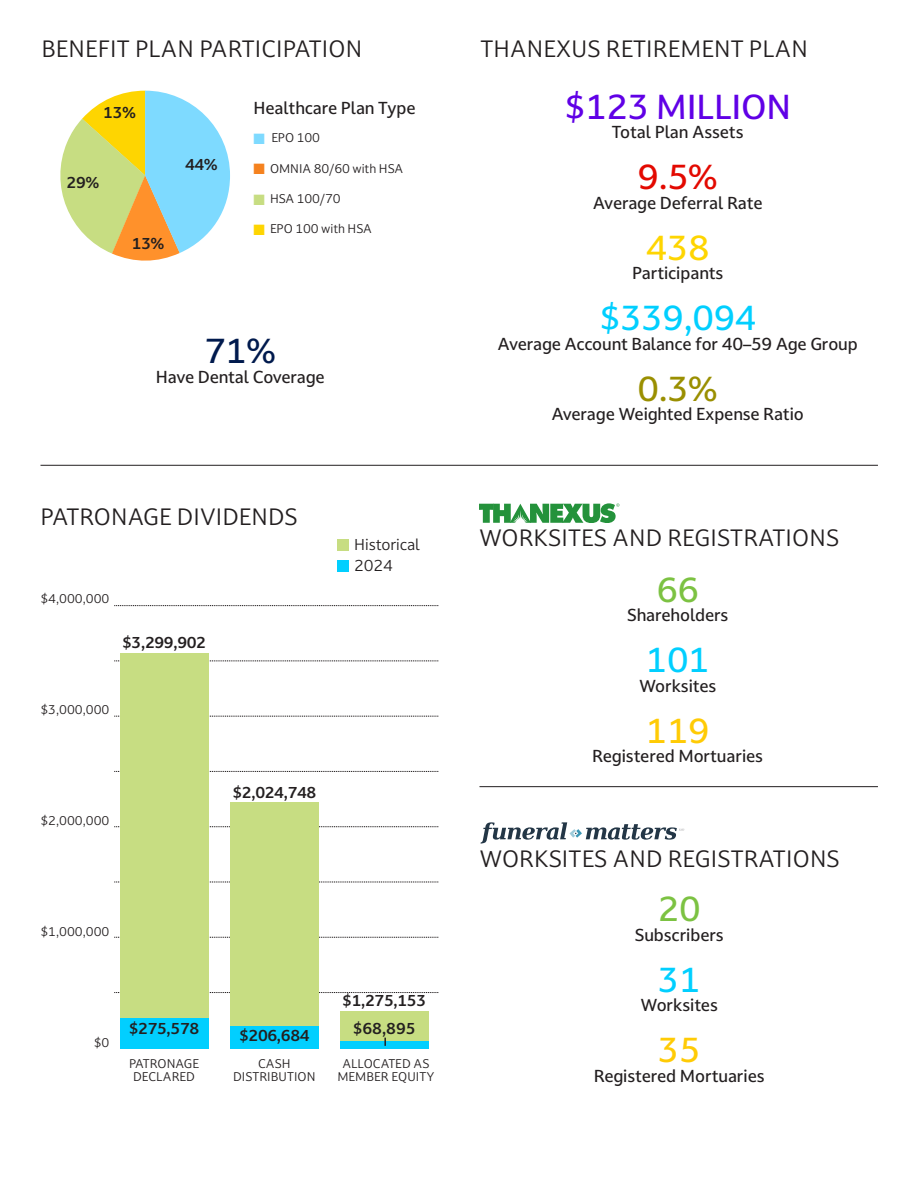
<style>
.page{position:relative;width:918px;height:1188px;background:#fff}
.page>*{position:absolute;margin:0;border:0;box-sizing:border-box;transform-origin:0 0}
.t1{font:500 33px "Darkmode Darkmode On";letter-spacing:-.01em;color:#01cfff}
.t2{font:500 33px "Darkmode Darkmode On";letter-spacing:-.01em;color:#6000e6}
.t3{font:500 33px "Darkmode Darkmode On";color:#ffcb05}
.t4{font:500 33px "Darkmode Darkmode On";color:#e30900}
.t5{font:500 33px "Darkmode Darkmode On";color:#9a8f01}
.t6{font:500 33px "Darkmode Darkmode On";color:#7cc242}
.t7{font:500 33px "Darkmode Darkmode On";color:#fed501}
.t8{font:500 33px "Darkmode Darkmode On";color:#001a4d}
.t9{font:22.5px "Darkmode Darkmode On";color:#231f20}
.t10{font:500 16.5px "Darkmode Darkmode On";letter-spacing:-.01em;color:#231f20}
.t11{font:700 15px/27.6px "Darkmode Darkmode On";letter-spacing:-.02em;color:#231f20;text-align:center}
.t12{font:15px/20.2px "Darkmode Darkmode On";letter-spacing:-.01em;color:#231f20}
.t13{font:12px/13.5px "Darkmode Darkmode On";color:#231f20;text-align:center}
.s1{color:#7edaff}
.s2{color:#f5821f}
.s3{color:#c7dd82}
.s4{color:#fed501}
</style>
<div class="page">
<svg style="left:60px;top:91px;width:170px;height:170px"></svg>
<svg style="left:481px;top:822px;width:203px;height:22px"></svg>
<div style="left:337px;top:539px;width:12px;height:12px;background:#c7dd82"></div>
<div style="left:337px;top:560px;width:12px;height:11px;background:#01cfff"></div>
<svg style="left:114px;top:992px;width:325px;height:1px"></svg>
<svg style="left:114px;top:937px;width:325px;height:1px"></svg>
<svg style="left:114px;top:882px;width:325px;height:1px"></svg>
<svg style="left:114px;top:826px;width:325px;height:1px"></svg>
<svg style="left:114px;top:771px;width:325px;height:1px"></svg>
<svg style="left:114px;top:716px;width:325px;height:1px"></svg>
<svg style="left:114px;top:661px;width:325px;height:1px"></svg>
<svg style="left:114px;top:605px;width:325px;height:1px"></svg>
<div style="left:120px;top:653px;width:88px;height:370px;background:#c7dd82"></div>
<div style="left:230px;top:803px;width:89px;height:223px;background:#c7dd82"></div>
<div style="left:340px;top:1011px;width:89px;height:31px;background:#c7dd82"></div>
<hr style="left:40px;top:465px;width:838px;height:1px;background:#231f20">
<hr style="left:479px;top:786px;width:399px;height:1px;background:#231f20">
<div style="left:120px;top:1019px;width:88px;height:30px;background:#01cfff"></div>
<div style="left:230px;top:1026px;width:89px;height:23px;background:#01cfff"></div>
<div style="left:340px;top:1041px;width:89px;height:8px;background:#01cfff"></div>
<svg style="left:384px;top:1038px;width:2px;height:8px"></svg>
<svg style="left:479px;top:503px;width:140px;height:20px"></svg>
<h2 class="t9" style="left:42px;top:34px;width:322px">BENEFIT PLAN PARTICIPATION</h2>
<p class="t11" style="left:103px;top:98px;width:34px">13%</p>
<p class="t11" style="left:67px;top:168px;width:34px">29%</p>
<p class="t11" style="left:132px;top:229px;width:34px">13%</p>
<p class="t11" style="left:185px;top:151px;width:34px">44%</p>
<p class="t10" style="left:253px;top:96px;width:164px">Healthcare Plan Type</p>
<p class="t13" style="left:253px;top:131px;width:68px"><span class="s1">■</span> EPO 100</p>
<p class="t13" style="left:253px;top:161px;width:151px"><span class="s2">■</span> OMNIA 80/60 with HSA</p>
<p class="t13" style="left:253px;top:192px;width:89px"><span class="s3">■</span> HSA 100/70</p>
<p class="t13" style="left:253px;top:222px;width:120px"><span class="s4">■</span> EPO 100 with HSA</p>
<h1 class="t8" style="left:205px;top:329px;width:73px">71%</h1>
<p class="t10" style="left:156px;top:366px;width:171px">Have Dental Coverage</p>
<h2 class="t9" style="left:40px;top:501px;width:259px">PATRONAGE DIVIDENDS</h2>
<p class="t13" style="left:40px;top:592px;width:70px">$4,000,000</p>
<p class="t11" style="left:122px;top:628px;width:85px">$3,299,902</p>
<p class="t13" style="left:40px;top:703px;width:70px">$3,000,000</p>
<p class="t13" style="left:40px;top:814px;width:70px">$2,000,000</p>
<p class="t11" style="left:232px;top:779px;width:85px">$2,024,748</p>
<p class="t12" style="left:354px;top:535px;width:67px">Historical<br>2024</p>
<p class="t13" style="left:40px;top:925px;width:70px">$1,000,000</p>
<p class="t13" style="left:94px;top:1036px;width:17px">$0</p>
<p class="t11" style="left:129px;top:1014px;width:72px">$275,578</p>
<p class="t11" style="left:239px;top:1021px;width:72px">$206,684</p>
<p class="t11" style="left:342px;top:986px;width:85px">$1,275,153 $68,895</p>
<p class="t13" style="left:129px;top:1056px;width:71px">PATRONAGE<br>DECLARED</p>
<p class="t13" style="left:233px;top:1056px;width:84px">CASH<br>DISTRIBUTION</p>
<p class="t13" style="left:337px;top:1056px;width:99px">ALLOCATED AS<br>MEMBER EQUITY</p>
<h2 class="t9" style="left:481px;top:34px;width:329px">THANEXUS RETIREMENT PLAN</h2>
<h1 class="t2" style="left:564px;top:84px;width:228px">$123 MILLION</h1>
<p class="t10" style="left:612px;top:121px;width:133px">Total Plan Assets</p>
<h1 class="t4" style="left:638px;top:155px;width:82px">9.5%</h1>
<p class="t10" style="left:593px;top:192px;width:171px">Average Deferral Rate</p>
<h1 class="t7" style="left:646px;top:225px;width:65px">438</h1>
<p class="t10" style="left:632px;top:262px;width:93px">Participants</p>
<h1 class="t1" style="left:599px;top:296px;width:159px">$339,094</h1>
<p class="t10" style="left:498px;top:333px;width:362px">Average Account Balance for 40–59 Age Group</p>
<h1 class="t5" style="left:638px;top:366px;width:82px">0.3%</h1>
<p class="t10" style="left:552px;top:403px;width:254px">Average Weighted Expense Ratio</p>
<h2 class="t9" style="left:479px;top:523px;width:362px">WORKSITES AND REGISTRATIONS</h2>
<h1 class="t6" style="left:656px;top:567px;width:44px">66</h1>
<p class="t10" style="left:627px;top:604px;width:103px">Shareholders</p>
<h1 class="t1" style="left:646px;top:638px;width:65px">101</h1>
<p class="t10" style="left:639px;top:675px;width:79px">Worksites</p>
<h1 class="t3" style="left:646px;top:708px;width:65px">119</h1>
<p class="t10" style="left:592px;top:745px;width:172px">Registered Mortuaries</p>
<h2 class="t9" style="left:479px;top:843px;width:362px">WORKSITES AND REGISTRATIONS</h2>
<h1 class="t6" style="left:658px;top:887px;width:44px">20</h1>
<p class="t10" style="left:635px;top:924px;width:90px">Subscribers</p>
<h1 class="t1" style="left:658px;top:957px;width:44px">31</h1>
<p class="t10" style="left:641px;top:994px;width:79px">Worksites</p>
<h1 class="t3" style="left:658px;top:1028px;width:44px">35</h1>
<p class="t10" style="left:594px;top:1065px;width:172px">Registered Mortuaries</p>
</div>
